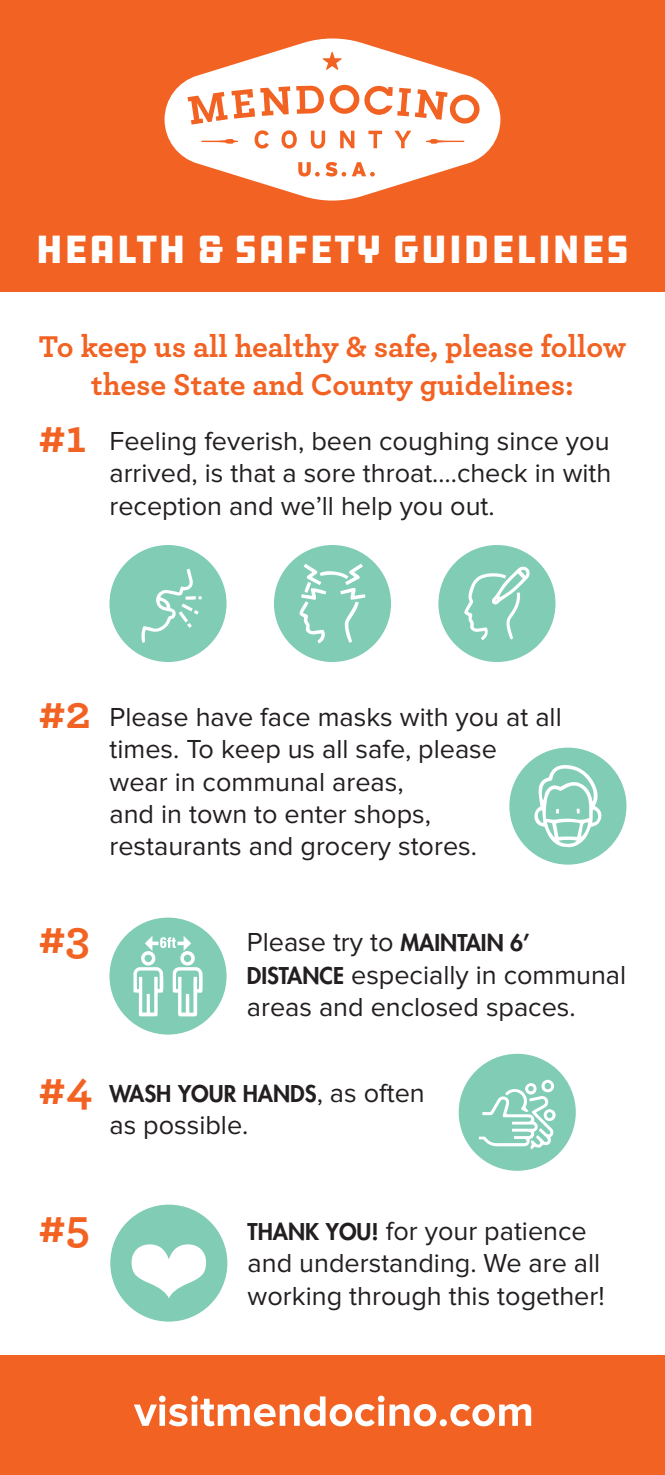
<style>
.page{position:relative;width:665px;height:1475px;background:#fff}
.page>*{position:absolute;margin:0;border:0;box-sizing:border-box;transform-origin:0 0}
.t1{font:700 47.25px "Archer";color:#f26223}
.t2{font:40.5px "DDC Hardware";color:#fff}
.t3{font:700 31.5px/37.1px "Archer";color:#f26223;text-align:center}
.t4{font:27px/32.4px "Proxima Nova";color:#231f20}
.t5{font:800 22.5px "Futura";color:#231f20}
.s1{font-family:"Archer";font-weight:700;font-size:47.25px;color:#f26223}
.s2{font-family:"Futura";font-weight:800;font-size:22.5px}
.s3{font-family:"Proxima Nova";font-weight:400;font-size:27px}
</style>
<div class="page">
<div style="left:0;top:0;width:664px;height:292px;background:#f26223"></div>
<svg style="left:164px;top:38px;width:336px;height:162px;fill:#fff"></svg>
<div style="left:0;top:1355px;width:664px;height:119px;background:#f26223"></div>
<div style="left:509px;top:747px;width:117px;height:117px;background:#80ccb4;border-radius:50%"></div>
<svg style="left:534px;top:765px;width:68px;height:82px"></svg>
<div style="left:458px;top:1053px;width:117px;height:117px;background:#80ccb4;border-radius:50%"></div>
<svg style="left:478px;top:1079px;width:77px;height:70px"></svg>
<div style="left:109px;top:917px;width:117px;height:117px;background:#80ccb4;border-radius:50%"></div>
<svg style="left:133px;top:936px;width:69px;height:80px"></svg>
<div style="left:110px;top:1204px;width:117px;height:117px;background:#80ccb4;border-radius:50%"></div>
<svg style="left:131px;top:1244px;width:75px;height:54px"></svg>
<div style="left:109px;top:545px;width:117px;height:117px;background:#80ccb4;border-radius:50%"></div>
<svg style="left:141px;top:568px;width:60px;height:75px"></svg>
<div style="left:274px;top:545px;width:117px;height:117px;background:#80ccb4;border-radius:50%"></div>
<svg style="left:299px;top:563px;width:66px;height:80px"></svg>
<div style="left:438px;top:545px;width:117px;height:117px;background:#80ccb4;border-radius:50%"></div>
<svg style="left:464px;top:566px;width:65px;height:74px"></svg>
<svg style="left:134px;top:1404px;width:23px;height:21px"></svg>
<div style="left:159px;top:1395px;width:6px;height:7px;background:#fff;border-radius:50%"></div>
<div style="left:159px;top:1404px;width:6px;height:21px;background:#fff"></div>
<svg style="left:169px;top:1404px;width:18px;height:22px"></svg>
<div style="left:191px;top:1395px;width:7px;height:7px;background:#fff;border-radius:50%"></div>
<div style="left:191px;top:1404px;width:6px;height:21px;background:#fff"></div>
<svg style="left:200px;top:1396px;width:174px;height:30px"></svg>
<svg style="left:377px;top:1395px;width:7px;height:7px"></svg>
<div style="left:378px;top:1404px;width:6px;height:21px;background:#fff"></div>
<svg style="left:389px;top:1404px;width:47px;height:22px"></svg>
<svg style="left:439px;top:1418px;width:7px;height:8px"></svg>
<svg style="left:450px;top:1404px;width:81px;height:22px"></svg>
<h2 class="t2" style="left:35px;top:224px;width:595px">HEALTH &amp; SAFETY GUIDELINES</h2>
<p class="t3" style="left:39px;top:326px;width:588px">To keep us all healthy &amp; safe, please follow these State and County guidelines:</p>
<p class="t4" style="left:109px;top:425px;width:503px;text-align:justify;text-indent:-71px"><span class="s1">#1</span> Feeling feverish, been coughing since you arrived, is that a sore throat….check in with reception and we’ll help you out.</p>
<p class="t4" style="left:109px;top:701px;width:453px;text-indent:-71px"><span class="s1">#2</span> Please have face masks with you at all times. To keep us all safe, please wear in communal areas,<br>and in town to enter shops, restaurants and grocery stores.</p>
<h1 class="t1" style="left:38px;top:900px;width:53px">#3</h1>
<p class="t4" style="left:247px;top:926px;width:381px">Please try to <span class="s2">MAINTAIN 6’<br>DISTANCE</span> especially in communal areas and enclosed spaces.</p>
<p class="t5" style="left:38px;top:1078px;width:387px"><span class="s1">#4</span> WASH YOUR HANDS<span class="s3">, as often</span></p>
<p class="t4" style="left:109px;top:1109px;width:140px">as possible.</p>
<h1 class="t1" style="left:38px;top:1188px;width:53px">#5</h1>
<p class="t4" style="left:247px;top:1214px;width:358px"><span class="s2">THANK YOU!</span> for your patience and understanding. We are all working through this together!</p>
</div>
